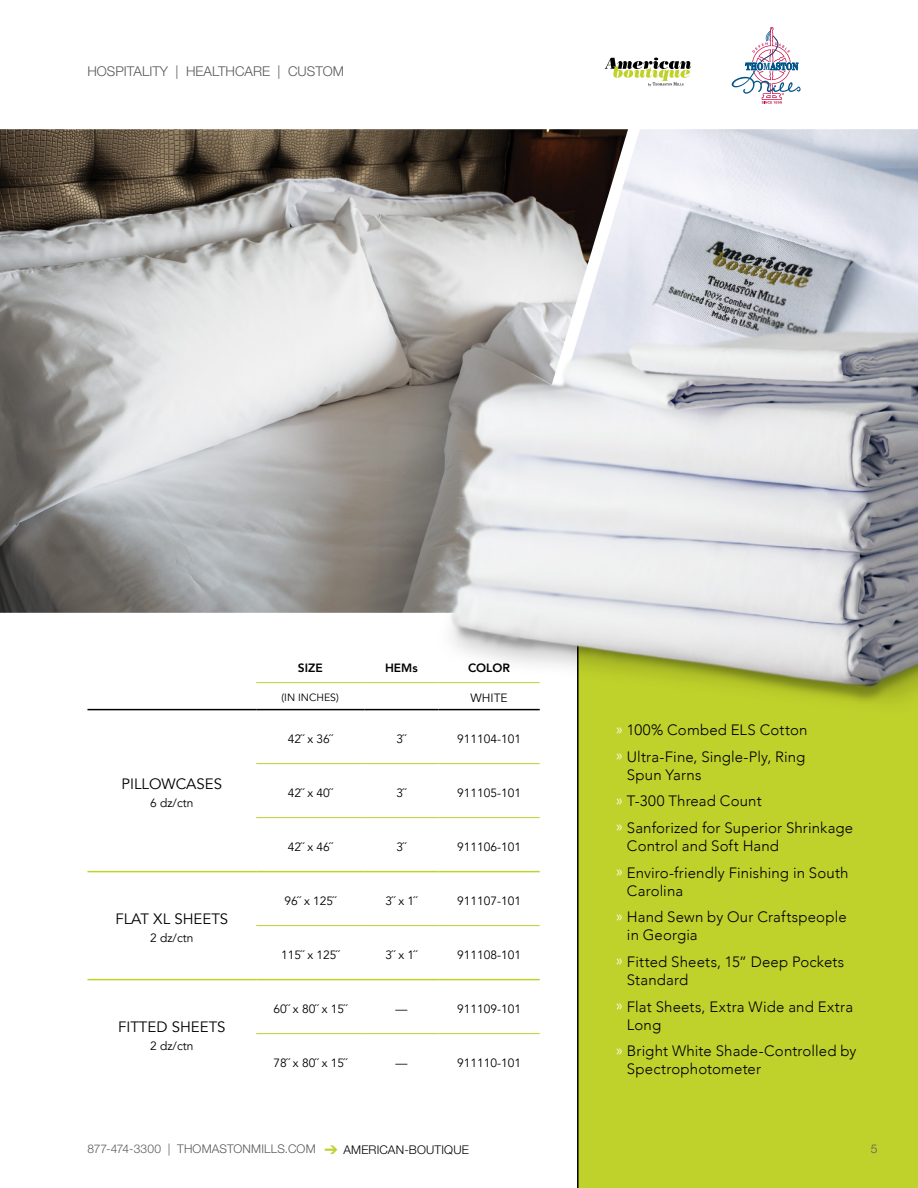
<style>
.page{position:relative;width:918px;height:1188px;background:#fff}
.page>*{position:absolute;margin:0;border:0;box-sizing:border-box;transform-origin:0 0}
.t1{font:300 15px/18px "Avenir";letter-spacing:.01em;color:#000}
.t2{font:15px "Avenir";color:#000}
.t3{font:300 13.5px "Helvetica Neue LT Std";color:#58595b}
.t4{font:12px "Avenir";color:#000}
.t5{font:300 12px "Helvetica Neue LT Std";letter-spacing:.015em;color:#58595b}
.t6{font:300 12px "Helvetica Neue LT Std";letter-spacing:.015em;color:#000}
.t7{font:800 12px "Avenir";color:#000}
.t8{font:10.5px "Avenir";color:#000}
.s1{color:#fff}
</style>
<div class="page">
<div style="left:578px;top:626px;width:340px;height:562px;background:#bfd22b"></div>
<svg style="left:605px;top:58px;width:86px;height:28px"></svg>
<img style="left:628px;top:129px;width:290px;height:135px">
<img style="left:0;top:129px;width:628px;height:484px">
<hr style="left:256px;top:682px;width:108px;height:1px;background:#bfd22b">
<hr style="left:364px;top:682px;width:74px;height:1px;background:#bfd22b">
<hr style="left:256px;top:763px;width:108px;height:1px;background:#bfd22b">
<hr style="left:364px;top:763px;width:74px;height:1px;background:#bfd22b">
<hr style="left:438px;top:763px;width:102px;height:1px;background:#bfd22b">
<hr style="left:256px;top:709px;width:108px;height:1px;background:#000">
<hr style="left:364px;top:709px;width:74px;height:1px;background:#000">
<hr style="left:87px;top:709px;width:169px;height:1px;background:#000">
<hr style="left:256px;top:1033px;width:108px;height:1px;background:#bfd22b">
<hr style="left:364px;top:1033px;width:74px;height:1px;background:#bfd22b">
<hr style="left:438px;top:1033px;width:102px;height:1px;background:#bfd22b">
<hr style="left:256px;top:817px;width:108px;height:1px;background:#bfd22b">
<hr style="left:364px;top:817px;width:74px;height:1px;background:#bfd22b">
<hr style="left:438px;top:817px;width:102px;height:1px;background:#bfd22b">
<hr style="left:256px;top:925px;width:108px;height:1px;background:#bfd22b">
<hr style="left:364px;top:925px;width:74px;height:1px;background:#bfd22b">
<hr style="left:438px;top:925px;width:102px;height:1px;background:#bfd22b">
<hr style="left:87px;top:871px;width:169px;height:1px;background:#bfd22b">
<hr style="left:256px;top:871px;width:108px;height:1px;background:#bfd22b">
<hr style="left:364px;top:871px;width:74px;height:1px;background:#bfd22b">
<hr style="left:438px;top:871px;width:102px;height:1px;background:#bfd22b">
<hr style="left:87px;top:979px;width:169px;height:1px;background:#bfd22b">
<hr style="left:256px;top:979px;width:108px;height:1px;background:#bfd22b">
<hr style="left:364px;top:979px;width:74px;height:1px;background:#bfd22b">
<hr style="left:438px;top:979px;width:102px;height:1px;background:#bfd22b">
<hr style="left:577px;top:620px;width:2px;height:568px;background:#000">
<img style="left:412px;top:264px;width:506px;height:499px">
<svg style="left:732px;top:27px;width:69px;height:77px"></svg>
<p class="t3" style="left:87px;top:63px;width:258px">HOSPITALITY | HEALTHCARE | CUSTOM</p>
<p class="t2" style="left:122px;top:775px;width:102px">PILLOWCASES</p>
<p class="t4" style="left:150px;top:796px;width:45px">6 dz/ctn</p>
<p class="t2" style="left:115px;top:910px;width:114px">FLAT XL SHEETS</p>
<p class="t4" style="left:150px;top:931px;width:45px">2 dz/ctn</p>
<p class="t2" style="left:118px;top:1018px;width:109px">FITTED SHEETS</p>
<p class="t4" style="left:150px;top:1039px;width:45px">2 dz/ctn</p>
<p class="t7" style="left:298px;top:659px;width:26px">SIZE</p>
<p class="t7" style="left:385px;top:659px;width:34px">HEMs</p>
<p class="t7" style="left:468px;top:659px;width:43px">COLOR</p>
<p class="t8" style="left:282px;top:691px;width:59px">(IN INCHES)</p>
<p class="t4" style="left:471px;top:691px;width:39px">WHITE</p>
<p class="t4" style="left:288px;top:731px;width:46px">42˝ x 36˝</p>
<p class="t4" style="left:397px;top:731px;width:11px">3˝</p>
<p class="t4" style="left:457px;top:731px;width:66px">911104-101</p>
<p class="t4" style="left:288px;top:785px;width:46px">42˝ x 40˝</p>
<p class="t4" style="left:397px;top:785px;width:11px">3˝</p>
<p class="t4" style="left:457px;top:785px;width:66px">911105-101</p>
<p class="t4" style="left:288px;top:839px;width:46px">42˝ x 46˝</p>
<p class="t4" style="left:397px;top:839px;width:11px">3˝</p>
<p class="t4" style="left:457px;top:839px;width:66px">911106-101</p>
<p class="t4" style="left:284px;top:893px;width:53px">96˝ x 125˝</p>
<p class="t4" style="left:386px;top:893px;width:33px">3˝ x 1˝</p>
<p class="t4" style="left:457px;top:893px;width:66px">911107-101</p>
<p class="t4" style="left:281px;top:947px;width:60px">115˝ x 125˝</p>
<p class="t4" style="left:386px;top:947px;width:33px">3˝ x 1˝</p>
<p class="t4" style="left:457px;top:947px;width:66px">911108-101</p>
<p class="t4" style="left:273px;top:1001px;width:75px">60˝ x 80˝ x 15˝</p>
<p class="t4" style="left:395px;top:1001px;width:13px">—</p>
<p class="t4" style="left:457px;top:1001px;width:66px">911109-101</p>
<p class="t4" style="left:273px;top:1055px;width:75px">78˝ x 80˝ x 15˝</p>
<p class="t4" style="left:395px;top:1055px;width:13px">—</p>
<p class="t4" style="left:457px;top:1055px;width:66px">911110-101</p>
<p class="t1" style="left:616px;top:721px;width:193px"><span class="s1">»</span> 100% Combed ELS Cotton</p>
<p class="t1" style="left:627px;top:748px;width:180px;text-indent:-11px"><span class="s1">»</span> Ultra-Fine, Single-Ply, Ring<br>Spun Yarns</p>
<p class="t1" style="left:616px;top:792px;width:147px"><span class="s1">»</span> T-300 Thread Count</p>
<p class="t1" style="left:627px;top:819px;width:228px;text-indent:-11px"><span class="s1">»</span> Sanforized for Superior Shrinkage<br>Control and Soft Hand</p>
<p class="t1" style="left:627px;top:863px;width:223px;text-indent:-11px"><span class="s1">»</span> Enviro-friendly Finishing in South<br>Carolina</p>
<p class="t1" style="left:627px;top:908px;width:221px;text-indent:-11px"><span class="s1">»</span> Hand Sewn by Our Craftspeople in Georgia</p>
<p class="t1" style="left:627px;top:953px;width:219px;text-indent:-11px"><span class="s1">»</span> Fitted Sheets, 15” Deep Pockets<br>Standard</p>
<p class="t1" style="left:627px;top:997px;width:228px;text-indent:-11px"><span class="s1">»</span> Flat Sheets, Extra Wide and Extra<br>Long</p>
<p class="t1" style="left:627px;top:1042px;width:231px;text-indent:-11px"><span class="s1">»</span> Bright White Shade-Controlled by<br>Spectrophotometer</p>
<p class="t5" style="left:87px;top:1141px;width:230px">877-474-3300 | THOMASTONMILLS.COM</p>
<p class="t5" style="left:871px;top:1141px;width:8px">5</p>
<p class="t6" style="left:344px;top:1142px;width:127px">AMERICAN-BOUTIQUE</p>
</div>
